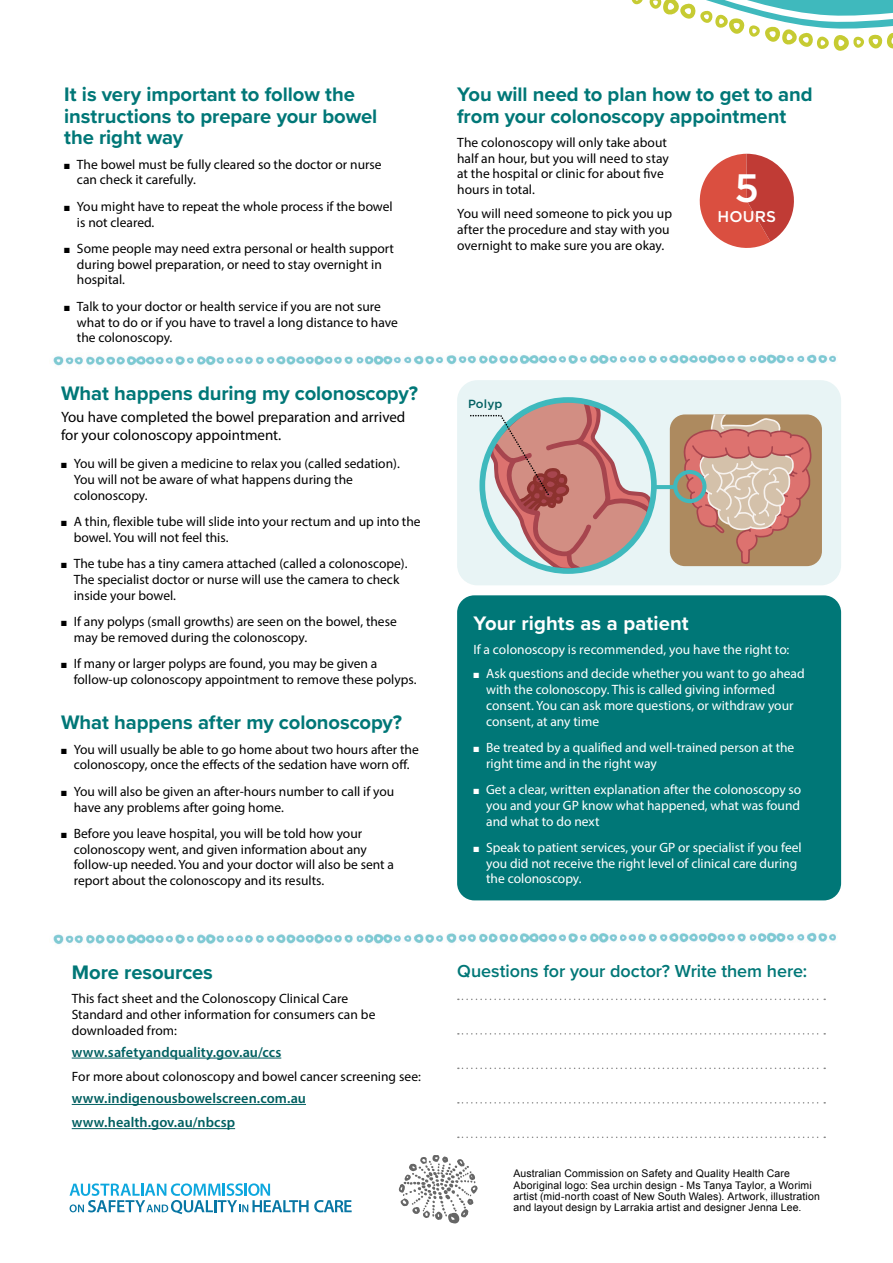
<style>
.page{position:relative;width:893px;height:1263px;background:#fff}
.page>*{position:absolute;margin:0;border:0;box-sizing:border-box;transform-origin:0 0}
.t1{font:500 39.6px "Gotham";color:#fff}
.H2HEAD_green{font:700 20.25px/21.9px "Proxima Nova";letter-spacing:-.005em;color:#077}
.H2HEAD_White{font:700 20.25px "Proxima Nova";letter-spacing:.005em;color:#fff}
.H2HEAD_green_11pt{font:600 18px "Proxima Nova";color:#077}
.t2{font:500 15.6px "Gotham";letter-spacing:.01em;color:#fff}
.Paragraph_10pt{font:15px/18px "Myriad Pro";color:#000}
.Resources{font:600 14.25px "Myriad Pro";letter-spacing:.005em;color:#005f60}
.Bullet{font:13.5px/15.8px "Myriad Pro";color:#000}
.Bullet_white{font:13.5px/15.8px "Myriad Pro";color:#fff}
.BODY_9_10_5{font:13.5px/15.8px "Myriad Pro";letter-spacing:.005em;color:#000}
.BODY_9_10_5_WHITE{font:13.5px "Myriad Pro";letter-spacing:.005em;color:#fff}
.t3{font:500 11.85px "Gotham";letter-spacing:.01em;color:#005f61}
.t4{font:10.5px/11.4px "Arial";letter-spacing:.015em;color:#000}
</style>
<div class="page">
<div style="left:457px;top:595px;width:384px;height:305px;background:#077;border-radius:17px"></div>
<svg style="left:458px;top:1033px;width:367px;height:1px"></svg>
<svg style="left:458px;top:998px;width:367px;height:2px"></svg>
<svg style="left:458px;top:1067px;width:367px;height:2px"></svg>
<svg style="left:458px;top:1102px;width:367px;height:1px"></svg>
<svg style="left:458px;top:1136px;width:367px;height:2px"></svg>
<hr style="left:72px;top:1058px;width:209px;height:1px;background:#005f60">
<hr style="left:72px;top:1104px;width:234px;height:1px;background:#005f60">
<hr style="left:72px;top:1128px;width:163px;height:1px;background:#005f60">
<svg style="left:631px;top:0;width:262px;height:51px"></svg>
<img style="left:53px;top:932px;width:783px;height:13px">
<img style="left:53px;top:354px;width:783px;height:12px">
<svg style="left:700px;top:154px;width:94px;height:94px"></svg>
<div style="left:457px;top:380px;width:384px;height:205px;background:#e8f4f5;border-radius:20px"></div>
<svg style="left:670px;top:414px;width:152px;height:152px;background:#c3937a"></svg>
<div style="left:673px;top:470px;width:33px;height:33px;border:4px solid #3fb9bd;border-radius:50%"></div>
<hr style="left:655px;top:485px;width:20px;height:4px;background:#3fb9bd">
<svg style="left:470px;top:399px;width:184px;height:173px"></svg>
<svg style="left:399px;top:1155px;width:79px;height:68px"></svg>
<svg style="left:70px;top:1183px;width:282px;height:31px"></svg>
<h2 class="H2HEAD_green" style="left:64px;top:83px;width:315px">It is very important to follow the instructions to prepare your bowel the right way</h2>
<p class="Bullet" style="left:77px;top:156px;width:306px;text-indent:-13px">■ The bowel must be fully cleared so the doctor or nurse can check it carefully.</p>
<p class="Bullet" style="left:77px;top:198px;width:317px;text-indent:-13px">■ You might have to repeat the whole process if the bowel is not cleared.</p>
<p class="Bullet" style="left:77px;top:240px;width:318px;text-indent:-13px">■ Some people may need extra personal or health support during bowel preparation, or need to stay overnight in hospital.</p>
<p class="Bullet" style="left:77px;top:298px;width:322px;text-indent:-13px">■ Talk to your doctor or health service if you are not sure what to do or if you have to travel a long distance to have the colonoscopy.</p>
<h2 class="H2HEAD_green" style="left:61px;top:381px;width:358px">What happens during my colonoscopy?</h2>
<p class="Paragraph_10pt" style="left:61px;top:408px;width:346px">You have completed the bowel preparation and arrived for your colonoscopy appointment.</p>
<p class="Bullet" style="left:74px;top:456px;width:327px;text-indent:-13px">■ You will be given a medicine to relax you (called sedation).<br>You will not be aware of what happens during the colonoscopy.</p>
<p class="Bullet" style="left:74px;top:514px;width:348px;text-indent:-13px">■ A thin, flexible tube will slide into your rectum and up into the bowel. You will not feel this.</p>
<p class="Bullet" style="left:74px;top:556px;width:335px;text-indent:-13px">■ The tube has a tiny camera attached (called a colonoscope).<br>The specialist doctor or nurse will use the camera to check inside your bowel.</p>
<p class="Bullet" style="left:74px;top:614px;width:325px;text-indent:-13px">■ If any polyps (small growths) are seen on the bowel, these may be removed during the colonoscopy.</p>
<p class="Bullet" style="left:74px;top:656px;width:344px;text-indent:-13px">■ If many or larger polyps are found, you may be given a follow-up colonoscopy appointment to remove these polyps.</p>
<h2 class="H2HEAD_green" style="left:61px;top:711px;width:342px">What happens after my colonoscopy?</h2>
<p class="Bullet" style="left:61px;top:741px;width:359px;text-align:center">■ You will usually be able to go home about two hours after the colonoscopy, once the effects of the sedation have worn off.</p>
<p class="Bullet" style="left:74px;top:783px;width:322px;text-indent:-13px">■ You will also be given an after-hours number to call if you have any problems after going home.</p>
<p class="Bullet" style="left:74px;top:825px;width:322px;text-indent:-13px">■ Before you leave hospital, you will be told how your colonoscopy went, and given information about any follow-up needed. You and your doctor will also be sent a report about the colonoscopy and its results.</p>
<h2 class="H2HEAD_green" style="left:457px;top:83px;width:357px">You will need to plan how to get to and from your colonoscopy appointment</h2>
<p class="BODY_9_10_5" style="left:457px;top:134px;width:213px">The colonoscopy will only take about half an hour, but you will need to stay at the hospital or clinic for about five hours in total.</p>
<p class="BODY_9_10_5" style="left:457px;top:206px;width:216px">You will need someone to pick you up after the procedure and stay with you overnight to make sure you are okay.</p>
<p class="t1" style="left:734px;top:162px;width:26px">5</p>
<p class="t2" style="left:717px;top:206px;width:60px">HOURS</p>
<p class="t3" style="left:468px;top:396px;width:36px">Polyp</p>
<h2 class="H2HEAD_White" style="left:473px;top:608px;width:217px">Your rights as a patient</h2>
<p class="BODY_9_10_5_WHITE" style="left:473px;top:641px;width:317px">If a colonoscopy is recommended, you have the right to:</p>
<p class="Bullet_white" style="left:486px;top:666px;width:320px;text-indent:-13px">■ Ask questions and decide whether you want to go ahead with the colonoscopy. This is called giving informed consent. You can ask more questions, or withdraw your consent, at any time</p>
<p class="Bullet_white" style="left:486px;top:739px;width:310px;text-indent:-13px">■ Be treated by a qualified and well-trained person at the right time and in the right way</p>
<p class="Bullet_white" style="left:486px;top:781px;width:317px;text-align:justify;text-indent:-13px">■ Get a clear, written explanation after the colonoscopy so you and your GP know what happened, what was found and what to do next</p>
<p class="Bullet_white" style="left:486px;top:839px;width:317px;text-indent:-13px">■ Speak to patient services, your GP or specialist if you feel you did not receive the right level of clinical care during the colonoscopy.</p>
<h2 class="H2HEAD_green" style="left:72px;top:960px;width:143px">More resources</h2>
<p class="H2HEAD_green_11pt" style="left:457px;top:957px;width:352px">Questions for your doctor? Write them here:</p>
<p class="BODY_9_10_5" style="left:72px;top:990px;width:305px">This fact sheet and the Colonoscopy Clinical Care<br>Standard and other information for consumers can be downloaded from:</p>
<p class="Resources" style="left:72px;top:1043px;width:211px">www.safetyandquality.gov.au/ccs</p>
<p class="BODY_9_10_5" style="left:72px;top:1068px;width:351px">For more about colonoscopy and bowel cancer screening see:</p>
<p class="Resources" style="left:72px;top:1089px;width:236px">www.indigenousbowelscreen.com.au</p>
<p class="Resources" style="left:72px;top:1113px;width:165px">www.health.gov.au/nbcsp</p>
<p class="t4" style="left:513px;top:1168px;width:308px">Australian Commission on Safety and Quality Health Care Aboriginal logo: Sea urchin design - Ms Tanya Taylor, a Worimi artist (mid-north coast of New South Wales). Artwork, illustration and layout design by Larrakia artist and designer Jenna Lee.</p>
</div>
